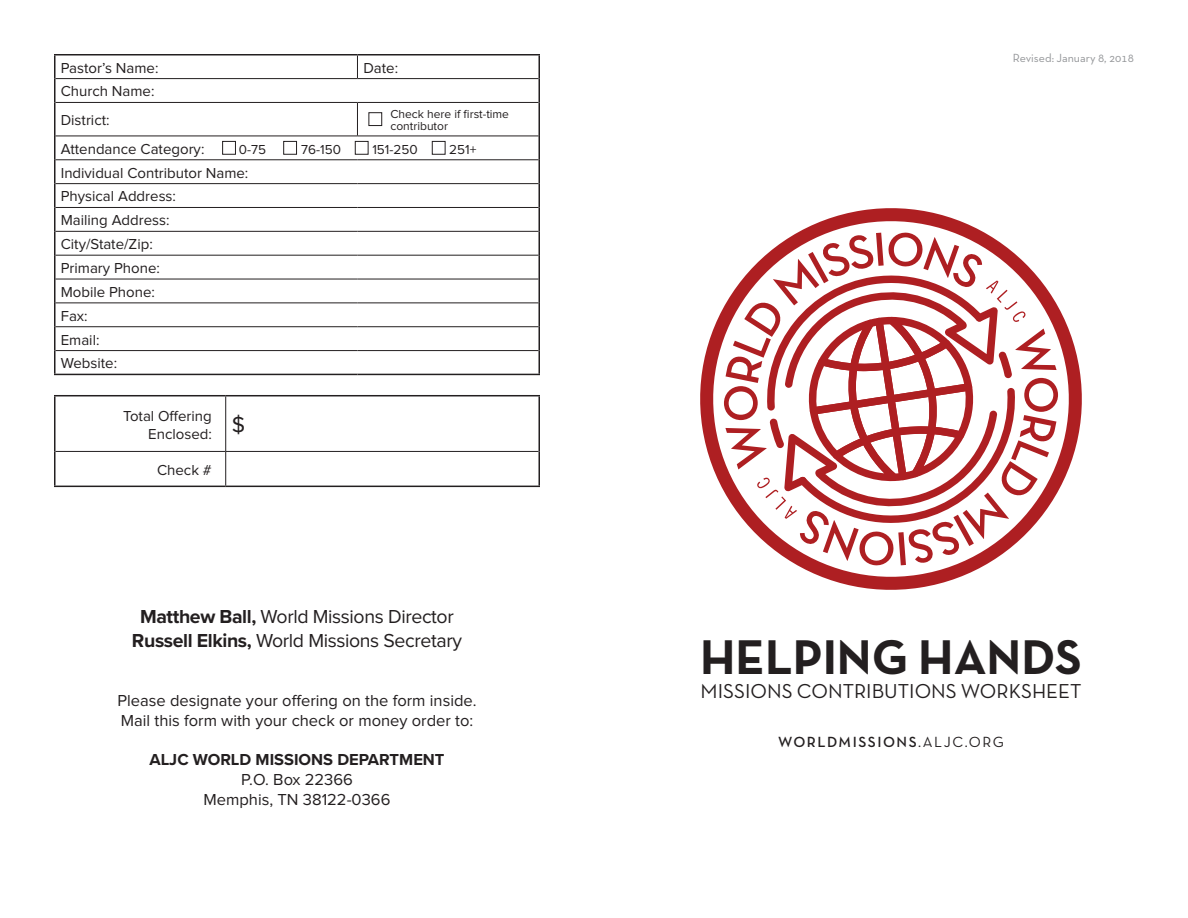
<style>
.page{position:relative;width:1188px;height:918px;background:#fff}
.page>*{position:absolute;margin:0;border:0;box-sizing:border-box;transform-origin:0 0}
.t1{font:700 49.65px "Neutra Text TF";color:#231f20}
.t2{font:22.5px "Proxima Nova";color:#231f20}
.t3{font:20.55px "Neutra Text TF";color:#231f20}
.t4{font:19.5px "Proxima Nova";letter-spacing:-.02em;color:#231f20}
.t5{font:16.5px/19.8px "Proxima Nova";color:#231f20}
.t6{font:700 16.5px "Proxima Nova";color:#231f20}
.t7{font:15px/18px "Proxima Nova";color:#231f20;text-align:right}
.t8{font:15px "Neutra Text TF Demi Alt";letter-spacing:.1em;color:#231f20}
.t9{font:13.5px "Proxima Nova";color:#231f20}
.t10{font:12px/12px "Proxima Nova";color:#231f20}
.t11{font:12px "Neutra Text TF";color:#939598}
.s1{font-weight:700}
.s2{font-family:"Neutra Text TF"}
</style>
<div class="page">
<hr style="left:54px;top:54px;width:303px;height:2px;background:#231f20">
<hr style="left:54px;top:55px;width:2px;height:24px;background:#231f20">
<hr style="left:357px;top:54px;width:183px;height:2px;background:#231f20">
<hr style="left:538px;top:55px;width:2px;height:24px;background:#231f20">
<hr style="left:54px;top:79px;width:2px;height:23px;background:#231f20">
<hr style="left:538px;top:79px;width:2px;height:23px;background:#231f20">
<hr style="left:54px;top:102px;width:2px;height:34px;background:#231f20">
<hr style="left:538px;top:102px;width:2px;height:34px;background:#231f20">
<hr style="left:54px;top:136px;width:2px;height:24px;background:#231f20">
<hr style="left:538px;top:136px;width:2px;height:24px;background:#231f20">
<hr style="left:54px;top:160px;width:2px;height:24px;background:#231f20">
<hr style="left:538px;top:160px;width:2px;height:24px;background:#231f20">
<hr style="left:54px;top:184px;width:2px;height:23px;background:#231f20">
<hr style="left:538px;top:184px;width:2px;height:23px;background:#231f20">
<hr style="left:54px;top:207px;width:2px;height:24px;background:#231f20">
<hr style="left:538px;top:207px;width:2px;height:24px;background:#231f20">
<hr style="left:54px;top:231px;width:2px;height:24px;background:#231f20">
<hr style="left:538px;top:231px;width:2px;height:24px;background:#231f20">
<hr style="left:54px;top:255px;width:2px;height:24px;background:#231f20">
<hr style="left:538px;top:255px;width:2px;height:24px;background:#231f20">
<hr style="left:54px;top:279px;width:2px;height:24px;background:#231f20">
<hr style="left:538px;top:279px;width:2px;height:24px;background:#231f20">
<hr style="left:54px;top:303px;width:2px;height:24px;background:#231f20">
<hr style="left:538px;top:303px;width:2px;height:24px;background:#231f20">
<hr style="left:54px;top:327px;width:2px;height:24px;background:#231f20">
<hr style="left:538px;top:327px;width:2px;height:24px;background:#231f20">
<hr style="left:54px;top:351px;width:2px;height:23px;background:#231f20">
<hr style="left:538px;top:351px;width:2px;height:23px;background:#231f20">
<hr style="left:54px;top:374px;width:303px;height:1px;background:#231f20">
<hr style="left:357px;top:374px;width:183px;height:1px;background:#231f20">
<hr style="left:56px;top:78px;width:301px;height:1px;background:#231f20">
<hr style="left:357px;top:78px;width:182px;height:1px;background:#231f20">
<hr style="left:357px;top:102px;width:182px;height:1px;background:#231f20">
<hr style="left:56px;top:102px;width:301px;height:1px;background:#231f20">
<hr style="left:56px;top:136px;width:301px;height:1px;background:#231f20">
<hr style="left:357px;top:136px;width:182px;height:1px;background:#231f20">
<hr style="left:56px;top:159px;width:301px;height:1px;background:#231f20">
<hr style="left:357px;top:159px;width:182px;height:1px;background:#231f20">
<hr style="left:56px;top:183px;width:301px;height:1px;background:#231f20">
<hr style="left:357px;top:183px;width:182px;height:1px;background:#231f20">
<hr style="left:56px;top:207px;width:301px;height:1px;background:#231f20">
<hr style="left:357px;top:207px;width:182px;height:1px;background:#231f20">
<hr style="left:56px;top:231px;width:301px;height:1px;background:#231f20">
<hr style="left:357px;top:231px;width:182px;height:1px;background:#231f20">
<hr style="left:56px;top:255px;width:301px;height:1px;background:#231f20">
<hr style="left:357px;top:255px;width:182px;height:1px;background:#231f20">
<hr style="left:56px;top:279px;width:301px;height:1px;background:#231f20">
<hr style="left:357px;top:279px;width:182px;height:1px;background:#231f20">
<hr style="left:56px;top:303px;width:301px;height:1px;background:#231f20">
<hr style="left:357px;top:303px;width:182px;height:1px;background:#231f20">
<hr style="left:56px;top:326px;width:301px;height:1px;background:#231f20">
<hr style="left:357px;top:326px;width:182px;height:1px;background:#231f20">
<hr style="left:56px;top:350px;width:301px;height:1px;background:#231f20">
<hr style="left:357px;top:350px;width:182px;height:1px;background:#231f20">
<svg style="left:357px;top:55px;width:1px;height:23px"></svg>
<hr style="left:357px;top:103px;width:1px;height:33px;background:#231f20">
<hr style="left:54px;top:395px;width:172px;height:1px;background:#231f20">
<hr style="left:54px;top:396px;width:2px;height:55px;background:#231f20">
<hr style="left:226px;top:395px;width:314px;height:1px;background:#231f20">
<hr style="left:538px;top:396px;width:2px;height:55px;background:#231f20">
<hr style="left:54px;top:451px;width:2px;height:35px;background:#231f20">
<hr style="left:538px;top:451px;width:2px;height:35px;background:#231f20">
<hr style="left:54px;top:486px;width:172px;height:1px;background:#231f20">
<hr style="left:226px;top:486px;width:314px;height:1px;background:#231f20">
<hr style="left:225px;top:396px;width:1px;height:55px;background:#231f20">
<hr style="left:56px;top:451px;width:170px;height:1px;background:#231f20">
<hr style="left:226px;top:451px;width:312px;height:1px;background:#231f20">
<hr style="left:225px;top:452px;width:1px;height:34px;background:#231f20">
<svg style="left:700px;top:208px;width:382px;height:382px"></svg>
<svg style="left:724px;top:232px;width:334px;height:334px"></svg>
<div style="left:222px;top:141px;width:14px;height:14px;border:1px solid #231f20"></div>
<div style="left:283px;top:141px;width:14px;height:14px;border:1px solid #231f20"></div>
<div style="left:355px;top:141px;width:14px;height:14px;border:1px solid #231f20"></div>
<div style="left:432px;top:141px;width:14px;height:14px;border:1px solid #231f20"></div>
<div style="left:369px;top:112px;width:13px;height:14px;border:1px solid #231f20"></div>
<p class="t7" style="left:61px;top:59px;width:99px">Pastor’s Name:</p>
<p class="t7" style="left:363px;top:59px;width:36px">Date:</p>
<p class="t7" style="left:61px;top:83px;width:95px">Church Name:</p>
<p class="t7" style="left:61px;top:112px;width:50px">District:</p>
<p class="t10" style="left:390px;top:108px;width:120px">Check here if first-time contributor</p>
<p class="t7" style="left:61px;top:140px;width:145px">Attendance Category:</p>
<p class="t9" style="left:239px;top:143px;width:29px">0-75</p>
<p class="t9" style="left:301px;top:143px;width:41px">76-150</p>
<p class="t9" style="left:372px;top:143px;width:47px">151-250</p>
<p class="t9" style="left:449px;top:143px;width:29px">251+</p>
<p class="t7" style="left:61px;top:164px;width:189px">Individual Contributor Name:</p>
<p class="t7" style="left:61px;top:188px;width:117px">Physical Address:</p>
<p class="t7" style="left:61px;top:212px;width:110px">Mailing Address:</p>
<p class="t7" style="left:61px;top:236px;width:93px">City/State/Zip:</p>
<p class="t7" style="left:61px;top:260px;width:101px">Primary Phone:</p>
<p class="t7" style="left:61px;top:284px;width:96px">Mobile Phone:</p>
<p class="t7" style="left:61px;top:307px;width:28px">Fax:</p>
<p class="t7" style="left:61px;top:331px;width:40px">Email:</p>
<p class="t7" style="left:61px;top:355px;width:58px">Website:</p>
<p class="t7" style="left:123px;top:407px;width:90px">Total Offering<br>Enclosed:</p>
<p class="t2" style="left:232px;top:415px;width:15px">$</p>
<p class="t7" style="left:157px;top:461px;width:56px">Check #</p>
<p class="t4" style="left:140px;top:608px;width:315px"><span class="s1">Matthew Ball,</span> World Missions Director</p>
<p class="t4" style="left:132px;top:631px;width:332px"><span class="s1">Russell Elkins,</span> World Missions Secretary</p>
<p class="t5" style="left:117px;top:691px;width:361px">Please designate your offering on the form inside.<br>Mail this form with your check or money order to:</p>
<p class="t6" style="left:149px;top:748px;width:297px">ALJC WORLD MISSIONS DEPARTMENT</p>
<p class="t5" style="left:241px;top:771px;width:113px">P.O. Box 22366</p>
<p class="t5" style="left:204px;top:790px;width:188px">Memphis, TN 38122-0366</p>
<p class="t11" style="left:1013px;top:51px;width:123px">Revised: January 8, 2018</p>
<p class="t1" style="left:700px;top:626px;width:383px">HELPING HANDS</p>
<p class="t3" style="left:701px;top:679px;width:382px">MISSIONS CONTRIBUTIONS WORKSHEET</p>
<p class="t8" style="left:778px;top:733px;width:227px">WORLDMISSIONS<span class="s2">.ALJC.ORG</span></p>
</div>
